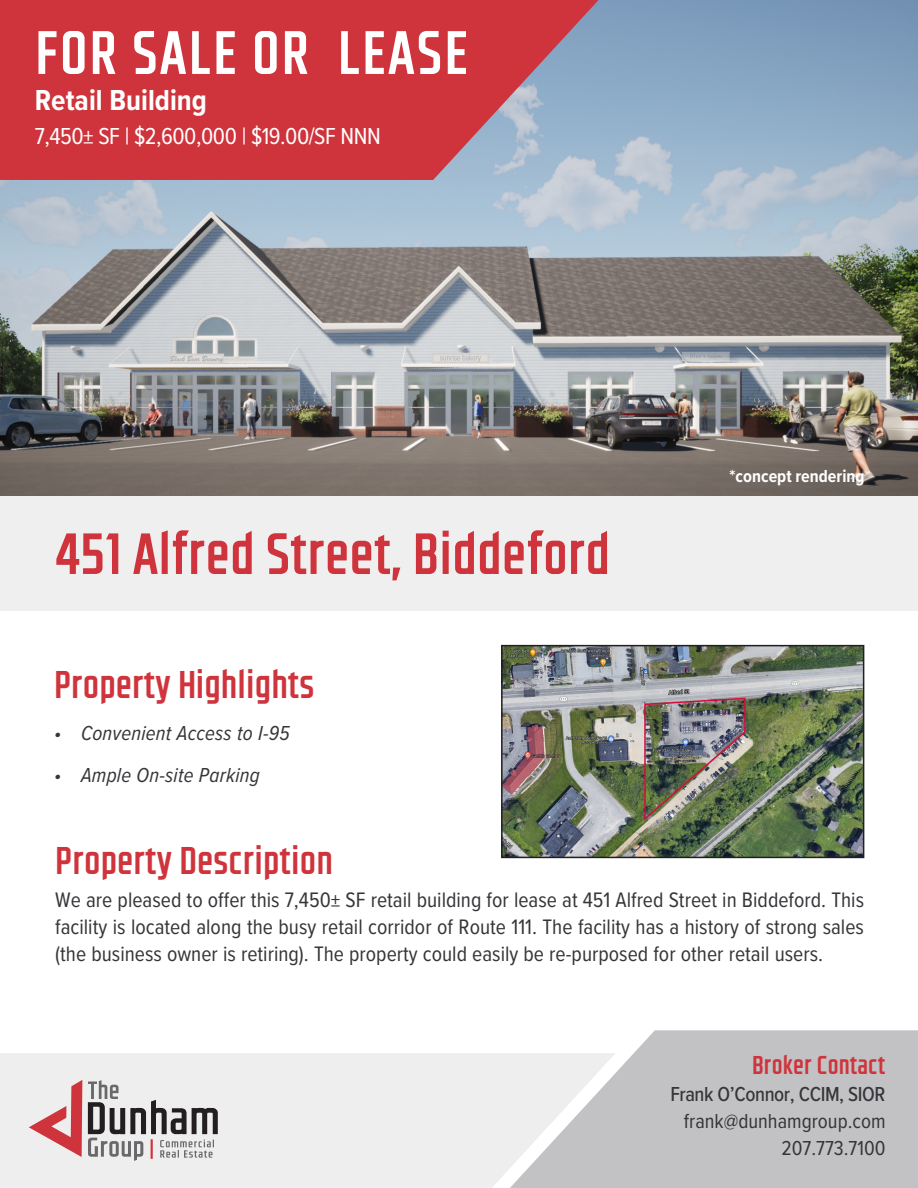
<style>
.page{position:relative;width:918px;height:1188px;background:#fff}
.page>*{position:absolute;margin:0;border:0;box-sizing:border-box;transform-origin:0 0}
.t1{font:700 57px "CC Space Race";letter-spacing:.03em;color:#fff}
.t2{font:700 54px "CC Space Race";color:#cf343c}
.t3{font:700 36px "CC Space Race";color:#cf343c}
.t4{font:700 30px "Proxima Nova Cond";color:#fff}
.t5{font:24px "Proxima Nova Cond";letter-spacing:-.02em;color:#fff}
.t6{font:700 24px "CC Space Race";color:#cf343c}
.t7{font:21.75px/27px "Proxima Nova Cond";color:#363539;text-align:justify}
.t8{font:italic 21px "Proxima Nova Cond";letter-spacing:.01em;color:#363539}
.t9{font:21px "Proxima Nova Cond";color:#363539}
.t10{font:500 21px "Proxima Nova Cond";letter-spacing:-.02em;color:#363539}
.t11{font:700 18px "Proxima Nova Cond";color:#fff}
</style>
<div class="page">
<img style="left:0;top:0;width:918px;height:496px">
<div style="left:0;top:496px;width:918px;height:115px;background:#eeeeef"></div>
<svg style="left:0;top:0;width:599px;height:180px;fill:#cf343c"></svg>
<div style="left:616px;top:1030px;width:302px;height:158px;background:#c2c2c4"></div>
<svg style="left:0;top:1053px;width:616px;height:135px;fill:#eeeeef"></svg>
<svg style="left:29px;top:1080px;width:53px;height:77px"></svg>
<svg style="left:88px;top:1080px;width:130px;height:81px"></svg>
<hr style="left:151px;top:1139px;width:2px;height:20px;background:#cf343c">
<img style="left:504px;top:648px;width:357px;height:207px">
<div style="left:501px;top:645px;width:363px;height:213px;border:2px solid #231f20"></div>
<img style="left:643px;top:697px;width:103px;height:125px">
<p class="t1" style="left:35px;top:8px;width:435px">FOR SALE OR LEASE</p>
<p class="t4" style="left:35px;top:78px;width:174px">Retail Building</p>
<p class="t5" style="left:35px;top:119px;width:348px">7,450± SF | $2,600,000 | $19.00/SF NNN</p>
<p class="t2" style="left:55px;top:512px;width:556px">451 Alfred Street, Biddeford</p>
<p class="t3" style="left:54px;top:657px;width:262px">Property Highlights</p>
<p class="t8" style="left:54px;top:718px;width:237px">• Convenient Access to I-95</p>
<p class="t8" style="left:54px;top:760px;width:207px">• Ample On-site Parking</p>
<p class="t11" style="left:730px;top:463px;width:136px">*concept rendering</p>
<p class="t3" style="left:55px;top:832px;width:279px">Property Description</p>
<p class="t7" style="left:55px;top:885px;width:810px">We are pleased to offer this 7,450± SF retail building for lease at 451 Alfred Street in Biddeford. This facility is located along the busy retail corridor of Route 111. The facility has a history of strong sales (the business owner is retiring). The property could easily be re-purposed for other retail users.</p>
<p class="t6" style="left:752px;top:1046px;width:135px">Broker Contact</p>
<p class="t10" style="left:670px;top:1078px;width:217px">Frank O’Connor, CCIM, SIOR</p>
<p class="t9" style="left:684px;top:1105px;width:203px">frank@dunhamgroup.com</p>
<p class="t9" style="left:782px;top:1132px;width:106px">207.773.7100</p>
</div>
